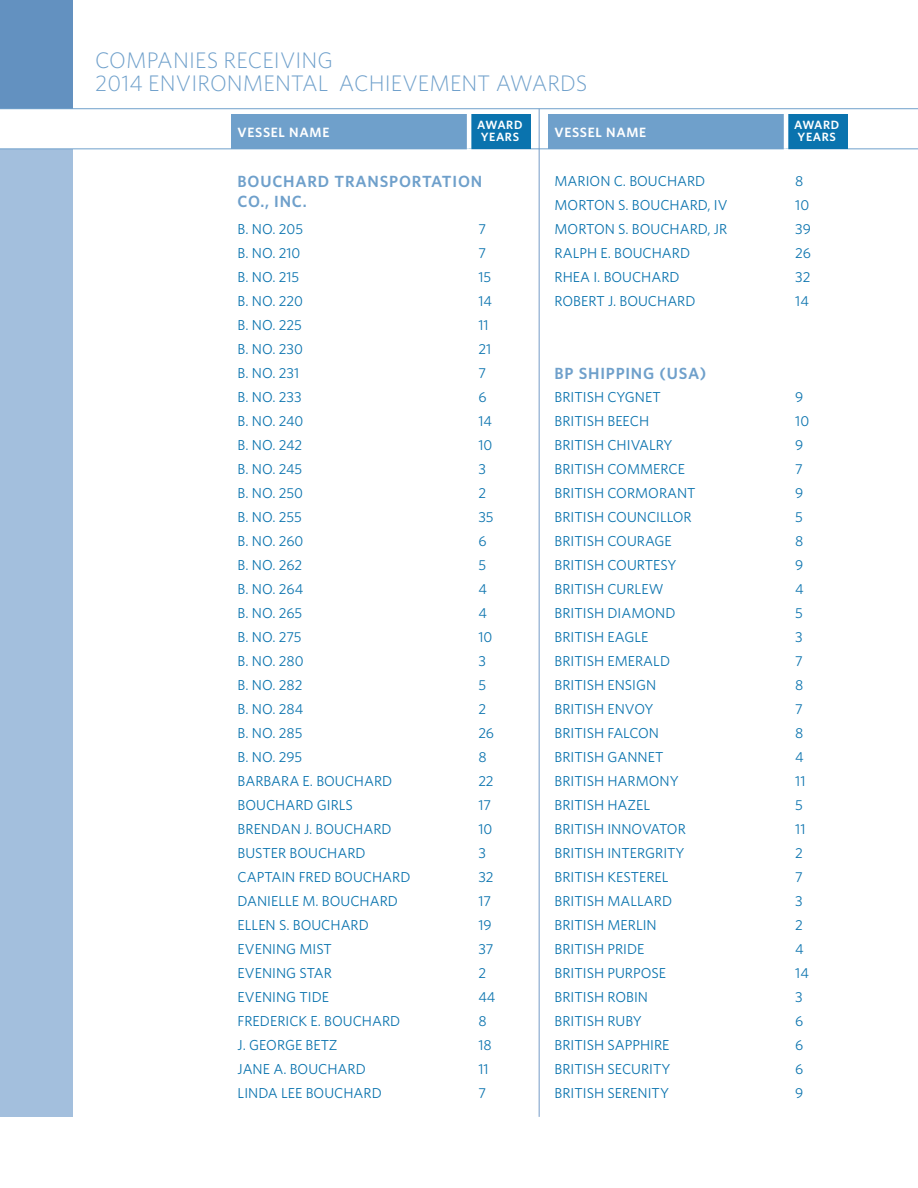
<style>
.page{position:relative;width:918px;height:1188px;background:#fff}
.page>*{position:absolute;margin:0;border:0;box-sizing:border-box;transform-origin:0 0}
.t1{font:300 22.5px/22.5px "Whitney";letter-spacing:.005em;color:#6fa0cb}
.t2{font:600 16.2px/19.5px "Whitney";letter-spacing:.05em;color:#6fa0cb}
.t3{font:14.4px "Whitney";color:#0a73ae}
.t4{font:600 13.5px "Whitney";letter-spacing:.05em;color:#fff}
.t5{font:600 12px/12px "Whitney";color:#fff}
</style>
<div class="page">
<div style="left:0;top:0;width:73px;height:109px;background:#6391c0"></div>
<div style="left:1px;top:149px;width:72px;height:968px;background:#a3bfdd"></div>
<hr style="left:538px;top:109px;width:1px;height:1008px;background:#769cc8">
<hr style="left:0;top:108px;width:917px;height:1px;background:#6fa0cb">
<hr style="left:0;top:148px;width:917px;height:1px;background:#6fa0cb">
<div style="left:231px;top:114px;width:238px;height:34px;background:#6fa0cb"></div>
<div style="left:469px;top:114px;width:61px;height:34px;background:#0a73ae"></div>
<div style="left:466px;top:114px;width:5px;height:34px;background:#fff"></div>
<div style="left:466px;top:148px;width:5px;height:23px;background:#fff"></div>
<div style="left:548px;top:114px;width:237px;height:34px;background:#6fa0cb"></div>
<div style="left:785px;top:114px;width:62px;height:34px;background:#0a73ae"></div>
<div style="left:783px;top:114px;width:5px;height:34px;background:#fff"></div>
<div style="left:783px;top:148px;width:5px;height:23px;background:#fff"></div>
<h1 class="t1" style="left:95px;top:48px;width:493px">COMPANIES RECEIVING<br>2014 ENVIRONMENTAL ACHIEVEMENT AWARDS</h1>
<p class="t4" style="left:237px;top:123px;width:93px">VESSEL NAME</p>
<p class="t5" style="left:477px;top:119px;width:20px">AWARD<br>YEARS</p>
<p class="t2" style="left:237px;top:172px;width:246px">BOUCHARD TRANSPORTATION<br>CO., INC.</p>
<p class="t3" style="left:237px;top:219px;width:67px">B. N O. 205</p>
<p class="t3" style="left:478px;top:219px;width:9px">7</p>
<p class="t3" style="left:237px;top:243px;width:64px">B. N O. 210</p>
<p class="t3" style="left:478px;top:243px;width:9px">7</p>
<p class="t3" style="left:237px;top:267px;width:63px">B. N O. 215</p>
<p class="t3" style="left:478px;top:267px;width:14px">15</p>
<p class="t3" style="left:237px;top:291px;width:67px">B. N O. 220</p>
<p class="t3" style="left:478px;top:291px;width:15px">14</p>
<p class="t3" style="left:237px;top:315px;width:66px">B. N O. 225</p>
<p class="t3" style="left:478px;top:315px;width:12px">11</p>
<p class="t3" style="left:237px;top:339px;width:67px">B. N O. 230</p>
<p class="t3" style="left:478px;top:339px;width:14px">21</p>
<p class="t3" style="left:237px;top:363px;width:63px">B. N O. 231</p>
<p class="t3" style="left:478px;top:363px;width:9px">7</p>
<p class="t3" style="left:237px;top:387px;width:65px">B. N O. 233</p>
<p class="t3" style="left:478px;top:387px;width:10px">6</p>
<p class="t3" style="left:237px;top:411px;width:67px">B. N O. 240</p>
<p class="t3" style="left:478px;top:411px;width:15px">14</p>
<p class="t3" style="left:237px;top:435px;width:66px">B. N O. 242</p>
<p class="t3" style="left:478px;top:435px;width:15px">10</p>
<p class="t3" style="left:237px;top:459px;width:66px">B. N O. 245</p>
<p class="t3" style="left:478px;top:459px;width:9px">3</p>
<p class="t3" style="left:237px;top:483px;width:67px">B. N O. 250</p>
<p class="t3" style="left:478px;top:483px;width:9px">2</p>
<p class="t3" style="left:237px;top:507px;width:66px">B. N O. 255</p>
<p class="t3" style="left:478px;top:507px;width:17px">35</p>
<p class="t3" style="left:237px;top:531px;width:67px">B. N O. 260</p>
<p class="t3" style="left:478px;top:531px;width:10px">6</p>
<p class="t3" style="left:237px;top:555px;width:66px">B. N O. 262</p>
<p class="t3" style="left:478px;top:555px;width:9px">5</p>
<p class="t3" style="left:237px;top:579px;width:67px">B. N O. 264</p>
<p class="t3" style="left:478px;top:579px;width:10px">4</p>
<p class="t3" style="left:237px;top:603px;width:66px">B. N O. 265</p>
<p class="t3" style="left:478px;top:603px;width:10px">4</p>
<p class="t3" style="left:237px;top:627px;width:65px">B. N O. 275</p>
<p class="t3" style="left:478px;top:627px;width:15px">10</p>
<p class="t3" style="left:237px;top:651px;width:67px">B. N O. 280</p>
<p class="t3" style="left:478px;top:651px;width:9px">3</p>
<p class="t3" style="left:237px;top:675px;width:66px">B. N O. 282</p>
<p class="t3" style="left:478px;top:675px;width:9px">5</p>
<p class="t3" style="left:237px;top:699px;width:67px">B. N O. 284</p>
<p class="t3" style="left:478px;top:699px;width:9px">2</p>
<p class="t3" style="left:237px;top:723px;width:66px">B. N O. 285</p>
<p class="t3" style="left:478px;top:723px;width:17px">26</p>
<p class="t3" style="left:237px;top:747px;width:66px">B. N O. 295</p>
<p class="t3" style="left:478px;top:747px;width:10px">8</p>
<p class="t3" style="left:237px;top:771px;width:146px">BARBARA E. BOUCHARD</p>
<p class="t3" style="left:478px;top:771px;width:17px">22</p>
<p class="t3" style="left:237px;top:795px;width:117px">BOUCHARD GIRLS</p>
<p class="t3" style="left:478px;top:795px;width:14px">17</p>
<p class="t3" style="left:237px;top:819px;width:145px">BRENDAN J. BOUCHARD</p>
<p class="t3" style="left:478px;top:819px;width:15px">10</p>
<p class="t3" style="left:237px;top:843px;width:119px">BUSTER BOUCHARD</p>
<p class="t3" style="left:478px;top:843px;width:9px">3</p>
<p class="t3" style="left:237px;top:867px;width:164px">CAPTAIN FRED BOUCHARD</p>
<p class="t3" style="left:478px;top:867px;width:17px">32</p>
<p class="t3" style="left:237px;top:891px;width:152px">DAN IELLE M. BOUCHARD</p>
<p class="t3" style="left:478px;top:891px;width:14px">17</p>
<p class="t3" style="left:237px;top:915px;width:122px">ELLEN S. BOUCHARD</p>
<p class="t3" style="left:478px;top:915px;width:15px">19</p>
<p class="t3" style="left:237px;top:939px;width:96px">EVEN ING MIST</p>
<p class="t3" style="left:478px;top:939px;width:17px">37</p>
<p class="t3" style="left:237px;top:963px;width:94px">EVEN ING STAR</p>
<p class="t3" style="left:478px;top:963px;width:9px">2</p>
<p class="t3" style="left:237px;top:987px;width:93px">EVEN ING TIDE</p>
<p class="t3" style="left:478px;top:987px;width:19px">44</p>
<p class="t3" style="left:237px;top:1011px;width:154px">FREDERICK E. BOUCHARD</p>
<p class="t3" style="left:478px;top:1011px;width:10px">8</p>
<p class="t3" style="left:237px;top:1035px;width:101px">J. GEORGE BETZ</p>
<p class="t3" style="left:478px;top:1035px;width:15px">18</p>
<p class="t3" style="left:237px;top:1059px;width:119px">JAN E A. BOUCHARD</p>
<p class="t3" style="left:478px;top:1059px;width:12px">11</p>
<p class="t3" style="left:237px;top:1083px;width:135px">LINDA LEE BOUCHARD</p>
<p class="t3" style="left:478px;top:1083px;width:9px">7</p>
<p class="t4" style="left:554px;top:123px;width:93px">VESSEL NAME</p>
<p class="t5" style="left:794px;top:119px;width:20px">AWARD<br>YEARS</p>
<p class="t3" style="left:554px;top:171px;width:142px">MARION C. BOUCHARD</p>
<p class="t3" style="left:795px;top:171px;width:10px">8</p>
<p class="t3" style="left:554px;top:195px;width:174px">MORTON S. BOUCHARD, IV</p>
<p class="t3" style="left:795px;top:195px;width:15px">10</p>
<p class="t3" style="left:554px;top:219px;width:173px">MORTON S. BOUCHARD, JR</p>
<p class="t3" style="left:795px;top:219px;width:17px">39</p>
<p class="t3" style="left:554px;top:243px;width:127px">RALPH E. BOUCHARD</p>
<p class="t3" style="left:795px;top:243px;width:17px">26</p>
<p class="t3" style="left:554px;top:267px;width:116px">RH EA I. BOUCHARD</p>
<p class="t3" style="left:795px;top:267px;width:17px">32</p>
<p class="t3" style="left:554px;top:291px;width:132px">ROBERT J. BOUCHARD</p>
<p class="t3" style="left:795px;top:291px;width:15px">14</p>
<p class="t2" style="left:554px;top:364px;width:153px">BP SHIPPING (USA)</p>
<p class="t3" style="left:554px;top:387px;width:108px">BRITISH CYGN ET</p>
<p class="t3" style="left:795px;top:387px;width:10px">9</p>
<p class="t3" style="left:554px;top:411px;width:93px">BRITISH BEECH</p>
<p class="t3" style="left:795px;top:411px;width:15px">10</p>
<p class="t3" style="left:554px;top:435px;width:110px">BRITISH CH IVALRY</p>
<p class="t3" style="left:795px;top:435px;width:10px">9</p>
<p class="t3" style="left:554px;top:459px;width:132px">BRITISH COMMERCE</p>
<p class="t3" style="left:795px;top:459px;width:9px">7</p>
<p class="t3" style="left:554px;top:483px;width:143px">BRITISH CORMORANT</p>
<p class="t3" style="left:795px;top:483px;width:10px">9</p>
<p class="t3" style="left:554px;top:507px;width:137px">BRITISH COUNCILLOR</p>
<p class="t3" style="left:795px;top:507px;width:9px">5</p>
<p class="t3" style="left:554px;top:531px;width:119px">BRITISH COURAGE</p>
<p class="t3" style="left:795px;top:531px;width:10px">8</p>
<p class="t3" style="left:554px;top:555px;width:122px">BRITISH COURTESY</p>
<p class="t3" style="left:795px;top:555px;width:10px">9</p>
<p class="t3" style="left:554px;top:579px;width:109px">BRITISH CURLEW</p>
<p class="t3" style="left:795px;top:579px;width:10px">4</p>
<p class="t3" style="left:554px;top:603px;width:111px">BRITISH DIAMOND</p>
<p class="t3" style="left:795px;top:603px;width:9px">5</p>
<p class="t3" style="left:554px;top:627px;width:95px">BRITISH EAGLE</p>
<p class="t3" style="left:795px;top:627px;width:9px">3</p>
<p class="t3" style="left:554px;top:651px;width:115px">BRITISH EMERALD</p>
<p class="t3" style="left:795px;top:651px;width:9px">7</p>
<p class="t3" style="left:554px;top:675px;width:101px">BRITISH ENSIGN</p>
<p class="t3" style="left:795px;top:675px;width:10px">8</p>
<p class="t3" style="left:554px;top:699px;width:99px">BRITISH ENVOY</p>
<p class="t3" style="left:795px;top:699px;width:9px">7</p>
<p class="t3" style="left:554px;top:723px;width:103px">BRITISH FALCON</p>
<p class="t3" style="left:795px;top:723px;width:10px">8</p>
<p class="t3" style="left:554px;top:747px;width:110px">BRITISH GANN ET</p>
<p class="t3" style="left:795px;top:747px;width:10px">4</p>
<p class="t3" style="left:554px;top:771px;width:115px">BRITISH HARMONY</p>
<p class="t3" style="left:795px;top:771px;width:12px">11</p>
<p class="t3" style="left:554px;top:795px;width:97px">BRITISH HAZEL</p>
<p class="t3" style="left:795px;top:795px;width:9px">5</p>
<p class="t3" style="left:554px;top:819px;width:131px">BRITISH INNOVATOR</p>
<p class="t3" style="left:795px;top:819px;width:12px">11</p>
<p class="t3" style="left:554px;top:843px;width:130px">BRITISH INTERGRITY</p>
<p class="t3" style="left:795px;top:843px;width:9px">2</p>
<p class="t3" style="left:554px;top:867px;width:115px">BRITISH KESTEREL</p>
<p class="t3" style="left:795px;top:867px;width:9px">7</p>
<p class="t3" style="left:554px;top:891px;width:109px">BRITISH MALLARD</p>
<p class="t3" style="left:795px;top:891px;width:9px">3</p>
<p class="t3" style="left:554px;top:915px;width:101px">BRITISH MERLIN</p>
<p class="t3" style="left:795px;top:915px;width:9px">2</p>
<p class="t3" style="left:554px;top:939px;width:91px">BRITISH PRIDE</p>
<p class="t3" style="left:795px;top:939px;width:10px">4</p>
<p class="t3" style="left:554px;top:963px;width:113px">BRITISH PURPOSE</p>
<p class="t3" style="left:795px;top:963px;width:15px">14</p>
<p class="t3" style="left:554px;top:987px;width:92px">BRITISH ROBIN</p>
<p class="t3" style="left:795px;top:987px;width:9px">3</p>
<p class="t3" style="left:554px;top:1011px;width:88px">BRITISH RUBY</p>
<p class="t3" style="left:795px;top:1011px;width:10px">6</p>
<p class="t3" style="left:554px;top:1035px;width:116px">BRITISH SAPPH IRE</p>
<p class="t3" style="left:795px;top:1035px;width:10px">6</p>
<p class="t3" style="left:554px;top:1059px;width:116px">BRITISH SECURITY</p>
<p class="t3" style="left:795px;top:1059px;width:10px">6</p>
<p class="t3" style="left:554px;top:1083px;width:115px">BRITISH SEREN ITY</p>
<p class="t3" style="left:795px;top:1083px;width:10px">9</p>
</div>
